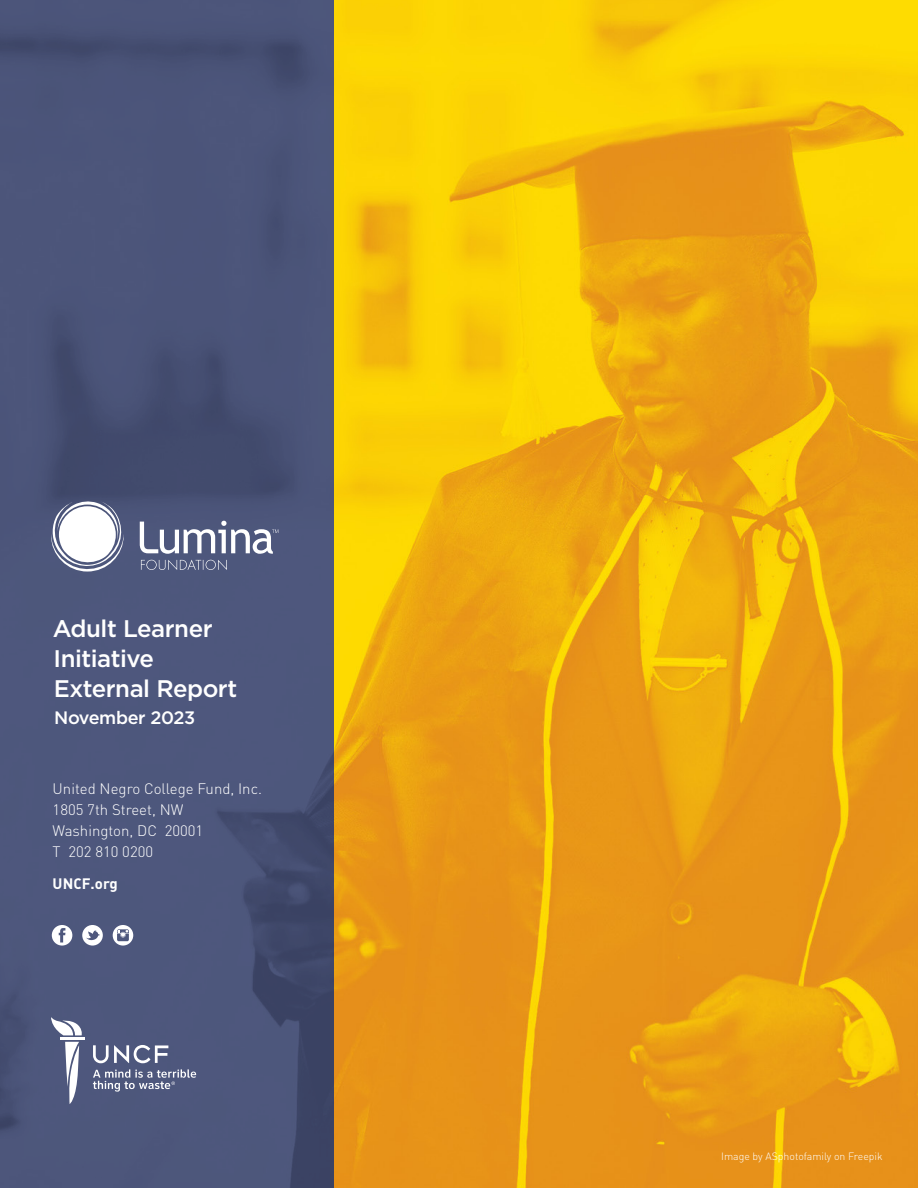
<style>
.page{position:relative;width:918px;height:1188px;background:#fff}
.page>*{position:absolute;margin:0;border:0;box-sizing:border-box;transform-origin:0 0}
.t1{font:500 24px/30px "Gotham";letter-spacing:-.02em;color:#fff}
.t2{font:500 18px "Gotham";letter-spacing:-.02em;color:#fff}
.t3{font:300 15px/21px "DIN";color:#fff}
.t4{font:700 15px "DIN";color:#fff}
.t5{font:300 10.5px "DIN";color:#fff}
</style>
<div class="page">
<img style="left:334px;top:0;width:584px;height:1188px">
<svg style="left:0;top:0;width:334px;height:1188px;background:#4a5378"></svg>
<svg style="left:65px;top:1042px;width:14px;height:62px"></svg>
<hr style="left:60px;top:1037px;width:25px;height:3px;background:#fff">
<svg style="left:93px;top:1045px;width:75px;height:18px"></svg>
<svg style="left:51px;top:1017px;width:31px;height:18px"></svg>
<svg style="left:93px;top:1069px;width:103px;height:23px;background:#727997"></svg>
<svg style="left:52px;top:925px;width:20px;height:21px"></svg>
<svg style="left:113px;top:925px;width:20px;height:21px"></svg>
<svg style="left:82px;top:925px;width:21px;height:21px"></svg>
<svg style="left:51px;top:500px;width:75px;height:74px"></svg>
<svg style="left:141px;top:560px;width:86px;height:10px"></svg>
<svg style="left:140px;top:521px;width:138px;height:33px"></svg>
<h1 class="t1" style="left:53px;top:613px;width:186px">Adult Learner<br>Initiative<br>External Report</h1>
<p class="t2" style="left:54px;top:706px;width:143px">November 2023</p>
<p class="t3" style="left:53px;top:778px;width:211px">United Negro College Fund, Inc.<br>1805 7th Street, NW<br>Washington, DC 20001<br>T 202 810 0200</p>
<p class="t4" style="left:53px;top:874px;width:67px">UNCF.org</p>
<p class="t5" style="left:721px;top:1149px;width:163px">Image by ASphotofamily on Freepik</p>
</div>
